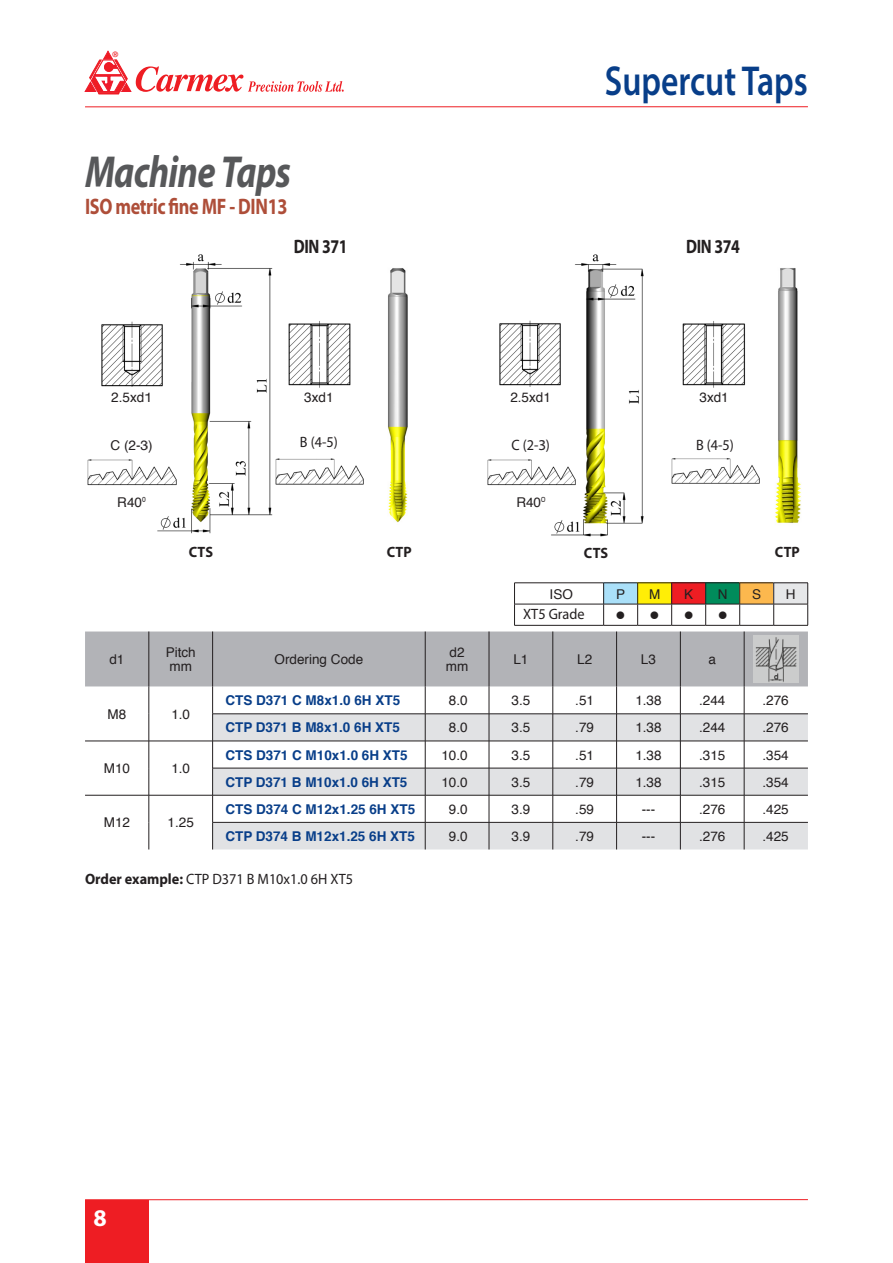
<style>
.page{position:relative;width:893px;height:1263px;background:#fff}
.page>*{position:absolute;margin:0;border:0;box-sizing:border-box;transform-origin:0 0}
.head{font:italic 700 45px "Myriad Pro";letter-spacing:-.02em;color:#57585a;scale:.81 1}
.t1{font:600 42px "Myriad Pro";color:#083e89;scale:.8 1}
.t2{font:700 24px "Myriad Pro";color:#fff}
.sub_head{font:700 22.5px "Myriad Pro";letter-spacing:-.02em;color:#ae4e39;scale:.81 1}
.TITEL{font:700 19.5px "Myriad Pro";letter-spacing:-.02em;color:#231f20;scale:.81 1}
.text{font:15px "Myriad Pro";color:#231f20;scale:.95 1}
.text-2{font:700 15px "Myriad Pro";letter-spacing:.005em;color:#231f20;scale:.95 1}
.inside_table{font:13.5px "Helvetica";color:#231f20}
.code{font:700 13.5px "Helvetica";color:#083e89}
.table_head{font:13.5px/13.5px "Helvetica";color:#231f20}
.t3{font:500 10.5px "Win Soft Pro";color:#ee1d23}
.s1{font-weight:700}
</style>
<div class="page">
<div style="left:85px;top:1200px;width:64px;height:63px;background:#ee1d23"></div>
<hr style="left:85px;top:1199px;width:723px;height:1px;background:#ee1d23">
<hr style="left:85px;top:106px;width:723px;height:1px;background:#ee1d23">
<svg style="left:85px;top:51px;width:259px;height:43px"></svg>
<img style="left:388px;top:268px;width:20px;height:255px">
<img style="left:288px;top:321px;width:63px;height:67px">
<img style="left:281px;top:458px;width:83px;height:27px">
<img style="left:775px;top:268px;width:26px;height:255px">
<img style="left:682px;top:321px;width:63px;height:67px">
<img style="left:671px;top:458px;width:89px;height:26px">
<img style="left:101px;top:321px;width:46px;height:66px">
<img style="left:87px;top:459px;width:60px;height:27px">
<img style="left:499px;top:320px;width:45px;height:66px">
<img style="left:487px;top:459px;width:57px;height:27px">
<div style="left:604px;top:583px;width:34px;height:21px;background:#aae0f9"></div>
<div style="left:638px;top:583px;width:34px;height:21px;background:#ffee06"></div>
<div style="left:672px;top:583px;width:34px;height:21px;background:#ee1d23"></div>
<div style="left:706px;top:583px;width:34px;height:21px;background:#008c5b"></div>
<div style="left:740px;top:583px;width:34px;height:21px;background:#fcb84e"></div>
<div style="left:774px;top:583px;width:34px;height:21px;background:#e6e7e9"></div>
<hr style="left:514px;top:582px;width:89px;height:1px;background:#231f20">
<hr style="left:514px;top:604px;width:90px;height:1px;background:#231f20">
<svg style="left:514px;top:583px;width:1px;height:42px"></svg>
<hr style="left:514px;top:625px;width:90px;height:1px;background:#231f20">
<hr style="left:604px;top:625px;width:34px;height:1px;background:#231f20">
<hr style="left:638px;top:625px;width:34px;height:1px;background:#231f20">
<hr style="left:672px;top:625px;width:34px;height:1px;background:#231f20">
<hr style="left:706px;top:625px;width:34px;height:1px;background:#231f20">
<hr style="left:740px;top:625px;width:34px;height:1px;background:#231f20">
<hr style="left:774px;top:625px;width:34px;height:1px;background:#231f20">
<hr style="left:603px;top:582px;width:35px;height:1px;background:#231f20">
<svg style="left:603px;top:583px;width:1px;height:42px"></svg>
<hr style="left:638px;top:582px;width:34px;height:1px;background:#231f20">
<svg style="left:637px;top:583px;width:1px;height:42px"></svg>
<hr style="left:672px;top:582px;width:34px;height:1px;background:#231f20">
<svg style="left:671px;top:583px;width:1px;height:42px"></svg>
<hr style="left:706px;top:582px;width:34px;height:1px;background:#231f20">
<svg style="left:705px;top:583px;width:1px;height:42px"></svg>
<hr style="left:740px;top:582px;width:34px;height:1px;background:#231f20">
<svg style="left:739px;top:583px;width:1px;height:42px"></svg>
<hr style="left:774px;top:582px;width:34px;height:1px;background:#231f20">
<svg style="left:773px;top:583px;width:1px;height:42px"></svg>
<svg style="left:807px;top:583px;width:1px;height:42px"></svg>
<hr style="left:604px;top:604px;width:34px;height:1px;background:#231f20">
<hr style="left:638px;top:604px;width:34px;height:1px;background:#231f20">
<hr style="left:672px;top:604px;width:34px;height:1px;background:#231f20">
<hr style="left:706px;top:604px;width:34px;height:1px;background:#231f20">
<hr style="left:740px;top:604px;width:34px;height:1px;background:#231f20">
<hr style="left:774px;top:604px;width:34px;height:1px;background:#231f20">
<svg style="left:85px;top:631px;width:723px;height:218px"></svg>
<img style="left:754px;top:636px;width:44px;height:46px">
<img style="left:147px;top:254px;width:134px;height:280px">
<img style="left:544px;top:254px;width:100px;height:283px">
<p class="t3" style="left:112px;top:47px;width:8px">®</p>
<p class="head" style="left:85px;top:142px;width:256px">Machine Taps</p>
<p class="sub_head" style="left:85px;top:192px;width:251px">ISO metric fine MF - DIN13</p>
<h2 class="t1" style="left:605px;top:54px;width:255px">Supercut Taps</h2>
<p class="TITEL" style="left:294px;top:234px;width:68px">DIN 371</p>
<p class="TITEL" style="left:686px;top:234px;width:68px">DIN 374</p>
<p class="inside_table" style="left:111px;top:386px;width:42px">2.5xd1</p>
<p class="inside_table" style="left:111px;top:435px;width:43px">C (2-3)</p>
<p class="inside_table" style="left:304px;top:386px;width:31px">3xd1</p>
<p class="text" style="left:300px;top:432px;width:41px">B (4-5)</p>
<p class="inside_table" style="left:510px;top:386px;width:42px">2.5xd1</p>
<p class="text" style="left:511px;top:435px;width:42px">C (2-3)</p>
<p class="inside_table" style="left:699px;top:386px;width:31px">3xd1</p>
<p class="text" style="left:696px;top:436px;width:41px">B (4-5)</p>
<p class="inside_table" style="left:117px;top:491px;width:30px">R40⁰</p>
<p class="inside_table" style="left:516px;top:491px;width:30px">R40⁰</p>
<p class="table_head" style="left:109px;top:653px;width:17px">d1</p>
<p class="text-2" style="left:189px;top:542px;width:27px">CTS</p>
<p class="table_head" style="left:166px;top:646px;width:32px">Pitch</p>
<p class="table_head" style="left:169px;top:660px;width:24px">mm</p>
<p class="inside_table" style="left:108px;top:704px;width:20px">M8</p>
<p class="inside_table" style="left:171px;top:704px;width:20px">1.0</p>
<p class="inside_table" style="left:104px;top:758px;width:28px">M10</p>
<p class="inside_table" style="left:171px;top:758px;width:20px">1.0</p>
<p class="text-2" style="left:387px;top:542px;width:28px">CTP</p>
<p class="text-2" style="left:584px;top:543px;width:27px">CTS</p>
<p class="text-2" style="left:775px;top:542px;width:28px">CTP</p>
<p class="inside_table" style="left:550px;top:583px;width:25px">ISO</p>
<p class="inside_table" style="left:616px;top:583px;width:11px">P</p>
<p class="inside_table" style="left:649px;top:583px;width:13px">M</p>
<p class="inside_table" style="left:684px;top:583px;width:11px">K</p>
<p class="inside_table" style="left:718px;top:583px;width:11px">N</p>
<p class="inside_table" style="left:752px;top:583px;width:11px">S</p>
<p class="inside_table" style="left:786px;top:583px;width:11px">H</p>
<p class="text" style="left:523px;top:605px;width:66px">XT5 Grade</p>
<p class="table_head" style="left:275px;top:653px;width:90px">Ordering Code</p>
<p class="table_head" style="left:446px;top:646px;width:24px">d2 mm</p>
<p class="table_head" style="left:513px;top:653px;width:17px">L1</p>
<p class="table_head" style="left:577px;top:653px;width:17px">L2</p>
<p class="table_head" style="left:641px;top:653px;width:17px">L3</p>
<p class="table_head" style="left:708px;top:653px;width:9px">a</p>
<p class="code" style="left:225px;top:690px;width:176px">CTS D371 C M8x1.0 6H XT5</p>
<p class="inside_table" style="left:449px;top:690px;width:20px">8.0</p>
<p class="inside_table" style="left:511px;top:690px;width:20px">3.5</p>
<p class="inside_table" style="left:575px;top:690px;width:20px">.51</p>
<p class="inside_table" style="left:635px;top:690px;width:28px">1.38</p>
<p class="inside_table" style="left:699px;top:690px;width:28px">.244</p>
<p class="inside_table" style="left:762px;top:690px;width:28px">.276</p>
<p class="code" style="left:225px;top:717px;width:176px">CTP D371 B M8x1.0 6H XT5</p>
<p class="inside_table" style="left:449px;top:717px;width:20px">8.0</p>
<p class="inside_table" style="left:511px;top:717px;width:20px">3.5</p>
<p class="inside_table" style="left:575px;top:717px;width:20px">.79</p>
<p class="inside_table" style="left:635px;top:717px;width:28px">1.38</p>
<p class="inside_table" style="left:699px;top:717px;width:28px">.244</p>
<p class="inside_table" style="left:762px;top:717px;width:28px">.276</p>
<p class="code" style="left:225px;top:744px;width:184px">CTS D371 C M10x1.0 6H XT5</p>
<p class="inside_table" style="left:441px;top:744px;width:28px">10.0</p>
<p class="inside_table" style="left:511px;top:744px;width:20px">3.5</p>
<p class="inside_table" style="left:575px;top:744px;width:20px">.51</p>
<p class="inside_table" style="left:635px;top:744px;width:28px">1.38</p>
<p class="inside_table" style="left:699px;top:744px;width:28px">.315</p>
<p class="inside_table" style="left:762px;top:744px;width:28px">.354</p>
<p class="code" style="left:225px;top:771px;width:184px">CTP D371 B M10x1.0 6H XT5</p>
<p class="inside_table" style="left:441px;top:771px;width:28px">10.0</p>
<p class="inside_table" style="left:511px;top:771px;width:20px">3.5</p>
<p class="inside_table" style="left:575px;top:771px;width:20px">.79</p>
<p class="inside_table" style="left:635px;top:771px;width:28px">1.38</p>
<p class="inside_table" style="left:699px;top:771px;width:28px">.315</p>
<p class="inside_table" style="left:762px;top:771px;width:28px">.354</p>
<p class="code" style="left:225px;top:798px;width:191px">CTS D374 C M12x1.25 6H XT5</p>
<p class="inside_table" style="left:449px;top:799px;width:20px">9.0</p>
<p class="inside_table" style="left:511px;top:799px;width:20px">3.9</p>
<p class="inside_table" style="left:575px;top:799px;width:20px">.59</p>
<p class="inside_table" style="left:642px;top:799px;width:15px">---</p>
<p class="inside_table" style="left:699px;top:799px;width:28px">.276</p>
<p class="inside_table" style="left:762px;top:799px;width:28px">.425</p>
<p class="code" style="left:225px;top:825px;width:191px">CTP D374 B M12x1.25 6H XT5</p>
<p class="inside_table" style="left:449px;top:826px;width:20px">9.0</p>
<p class="inside_table" style="left:511px;top:826px;width:20px">3.9</p>
<p class="inside_table" style="left:575px;top:826px;width:20px">.79</p>
<p class="inside_table" style="left:642px;top:826px;width:15px">---</p>
<p class="inside_table" style="left:699px;top:826px;width:28px">.276</p>
<p class="inside_table" style="left:762px;top:826px;width:28px">.425</p>
<p class="text" style="left:85px;top:869px;width:284px"><span class="s1">Order example:</span> CTP D371 B M10x1.0 6H XT5</p>
<p class="inside_table" style="left:104px;top:812px;width:28px">M12</p>
<p class="inside_table" style="left:168px;top:812px;width:28px">1.25</p>
<h3 class="t2" style="left:94px;top:1202px;width:15px">8</h3>
</div>
